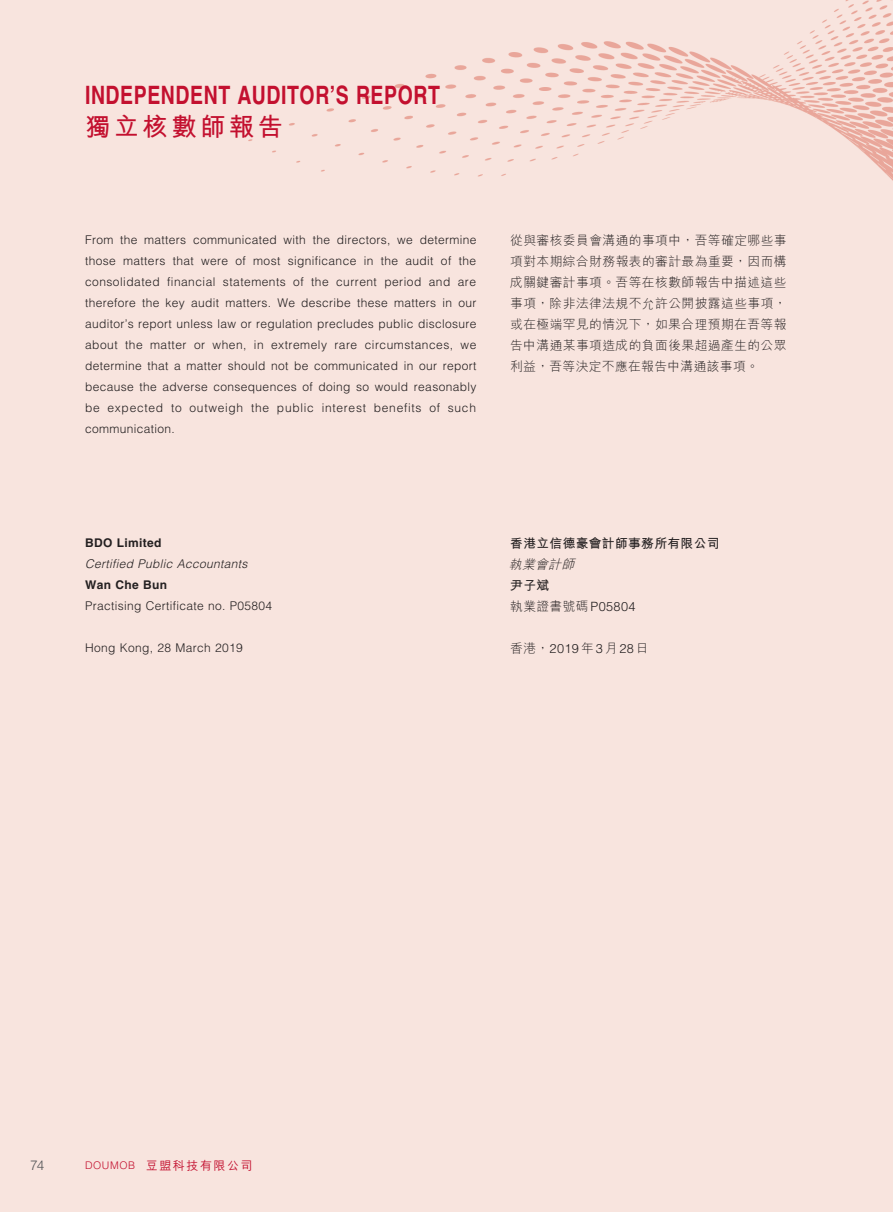
<style>
.page{position:relative;width:893px;height:1212px;background:#f8e3dd}
.page>*{position:absolute;margin:0;border:0;box-sizing:border-box;transform-origin:0 0}
.t1{font:700 25.5px "M Hei HK";letter-spacing:.13em;color:#c3102f}
.t2{font:700 25.35px "Helvetica";letter-spacing:.03em;color:#c3102f;scale:.77 1}
.t3{font:300 13.5px "Helvetica";color:#57585a}
.t4{font:300 12.75px/21px "M Hei HK";letter-spacing:.035em;color:#231f20;text-align:justify}
.t5{font:700 12.75px "M Hei HK";letter-spacing:.03em;color:#231f20}
.t6{font:300 12.75px "Helvetica";letter-spacing:.03em;color:#231f20}
.t7{font:italic 300 12.75px "M Hei HK";color:#231f20}
.t8{font:300 12px/21px "Helvetica";letter-spacing:.03em;color:#231f20;text-align:justify}
.t9{font:italic 300 12px "Helvetica";letter-spacing:.03em;color:#231f20}
.t10{font:700 12px "Helvetica";letter-spacing:.03em;color:#231f20}
.t11{font:500 12px "M Hei HKS";letter-spacing:.13em;color:#c3102f}
.t12{font:300 10.5px "Helvetica";color:#c3102f}
.s1{font-weight:700}
.s2{font-family:"Helvetica"}
.s3{font-family:"M Hei HK"}
.s4{font-family:"Helvetica";font-weight:300;font-size:10.5px}
</style>
<div class="page">
<h2 class="t2" style="left:85px;top:80px;width:462px">INDEPENDENT AUDITOR’S REPORT</h2>
<h1 class="t1" style="left:85px;top:108px;width:200px">獨立核數師報告</h1>
<p class="t8" style="left:85px;top:229px;width:393px">From the matters communicated with the directors, we determine those matters that were of most significance in the audit of the consolidated financial statements of the current period and are therefore the key audit matters. We describe these matters in our auditor’s report unless law or regulation precludes public disclosure about the matter or when, in extremely rare circumstances, we determine that a matter should not be communicated in our report because the adverse consequences of doing so would reasonably be expected to outweigh the public interest benefits of such communication.</p>
<p class="t4" style="left:510px;top:230px;width:278px">從與審核委員會溝通的事項中，吾等確定哪些事項對本期綜合財務報表的審計最為重要，因而構成關鍵審計事項。吾等在核數師報告中描述這些事項，除非法律法規不允許公開披露這些事項，或在極端罕見的情況下，如果合理預期在吾等報告中溝通某事項造成的負面後果超過產生的公眾利益，吾等決定不應在報告中溝通該事項。</p>
<p class="t10" style="left:85px;top:535px;width:78px">BDO Limited</p>
<p class="t9" style="left:85px;top:556px;width:164px">Certified Public Accountants</p>
<p class="t10" style="left:85px;top:577px;width:84px">Wan Che Bun</p>
<p class="t8" style="left:85px;top:595px;width:189px">Practising Certificate no. P05804</p>
<p class="t8" style="left:85px;top:637px;width:159px">Hong Kong, 28 March 2019</p>
<p class="t5" style="left:510px;top:534px;width:211px">香港立信德豪會計師事務所有限公司</p>
<p class="t7" style="left:509px;top:555px;width:71px">執業會計師</p>
<p class="t4" style="left:510px;top:574px;width:127px"><span class="s1">尹子斌<br></span>執業證書號碼<span class="s2">P05804</span></p>
<p class="t6" style="left:510px;top:640px;width:140px"><span class="s3">香港，</span>2019<span class="s3">年</span>3<span class="s3">月</span>28<span class="s3">日</span></p>
<p class="t3" style="left:30px;top:1156px;width:16px">74</p>
<p class="t12" style="left:85px;top:1158px;width:18px">Doumo</p>
<p class="t11" style="left:128px;top:1156px;width:126px"><span class="s4">b</span> 豆盟科技有限公司</p>
</div>
